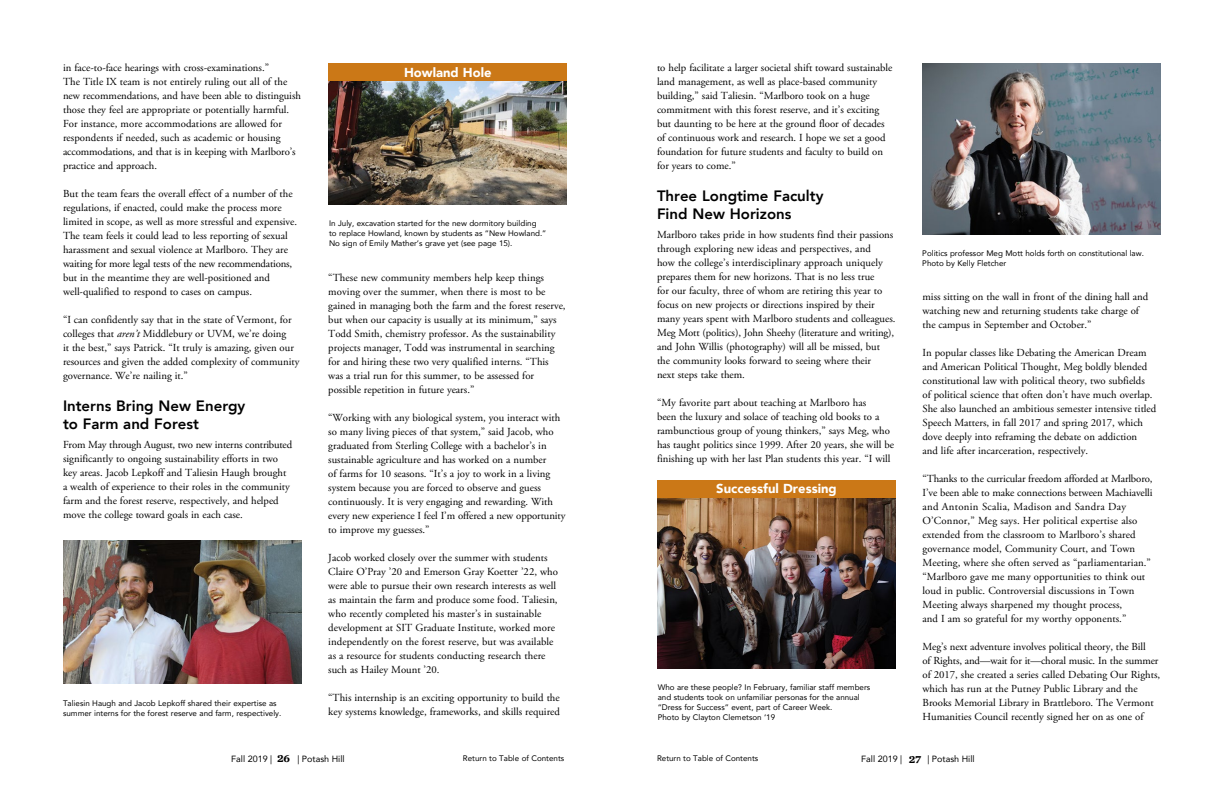
<style>
.page{position:relative;width:1224px;height:792px;background:#fff}
.page>*{position:absolute;margin:0;border:0;box-sizing:border-box;transform-origin:0 0}
.t1{font:800 15px/18px "Avenir";color:#000}
.t2{font:900 13px "Avenir";color:#fff}
.t3{font:700 11px "Chronicle Text G1";color:#000}
.t4{font:10.8px/14px "Adobe Garamond Pro";color:#000}
.t5{font:9px "Avenir";color:#000}
.t6{font:8px/10px "Avenir";color:#000}
.s1{font-style:italic}
</style>
<div class="page">
<img style="left:328px;top:81px;width:238px;height:123px">
<div style="left:328px;top:63px;width:239px;height:18px;background:#cb7817"></div>
<img style="left:63px;top:540px;width:239px;height:144px">
<img style="left:922px;top:63px;width:239px;height:171px">
<img style="left:657px;top:498px;width:238px;height:170px">
<div style="left:657px;top:480px;width:238px;height:18px;background:#cb7817"></div>
<p class="t4" style="left:63px;top:61px;width:240px">in face-to-face hearings with cross-examinations.”<br>The Title IX team is not entirely ruling out all of the new recommendations, and have been able to distinguish those they feel are appropriate or potentially harmful.<br>For instance, more accommodations are allowed for respondents if needed, such as academic or housing accommodations, and that is in keeping with Marlboro’s practice and approach.</p>
<p class="t4" style="left:63px;top:187px;width:236px">But the team fears the overall effect of a number of the regulations, if enacted, could make the process more limited in scope, as well as more stressful and expensive.<br>The team feels it could lead to less reporting of sexual harassment and sexual violence at Marlboro. They are waiting for more legal tests of the new recommendations, but in the meantime they are well-positioned and well-qualified to respond to cases on campus.</p>
<p class="t4" style="left:63px;top:313px;width:238px">“I can confidently say that in the state of Vermont, for colleges that <span class="s1">aren’t</span> Middlebury or UVM, we’re doing<br>it the best,” says Patrick. “It truly is amazing, given our resources and given the added complexity of community governance. We’re nailing it.”</p>
<h1 class="t1" style="left:63px;top:397px;width:184px">Interns Bring New Energy to Farm and Forest</h1>
<p class="t4" style="left:63px;top:438px;width:231px">From May through August, two new interns contributed significantly to ongoing sustainability efforts in two key areas. Jacob Lepkoff and Taliesin Haugh brought a wealth of experience to their roles in the community farm and the forest reserve, respectively, and helped move the college toward goals in each case.</p>
<p class="t6" style="left:63px;top:698px;width:220px">Taliesin Haugh and Jacob Lepkoff shared their expertise as summer interns for the forest reserve and farm, respectively.</p>
<p class="t2" style="left:404px;top:61px;width:89px">Howland Hole</p>
<p class="t6" style="left:329px;top:218px;width:219px">In July, excavation started for the new dormitory building<br>to replace Howland, known by students as “New Howland.”<br>No sign of Emily Mather’s grave yet (see page 15).</p>
<p class="t4" style="left:328px;top:271px;width:239px">“These new community members help keep things moving over the summer, when there is most to be gained in managing both the farm and the forest reserve, but when our capacity is usually at its minimum,” says Todd Smith, chemistry professor. As the sustainability projects manager, Todd was instrumental in searching for and hiring these two very qualified interns. “This was a trial run for this summer, to be assessed for possible repetition in future years.”</p>
<p class="t4" style="left:328px;top:411px;width:239px">“Working with any biological system, you interact with so many living pieces of that system,” said Jacob, who graduated from Sterling College with a bachelor’s in sustainable agriculture and has worked on a number<br>of farms for 10 seasons. “It’s a joy to work in a living system because you are forced to observe and guess continuously. It is very engaging and rewarding. With every new experience I feel I’m offered a new opportunity to improve my guesses.”</p>
<p class="t4" style="left:328px;top:551px;width:231px">Jacob worked closely over the summer with students Claire O’Pray ’20 and Emerson Gray Koetter ’22, who were able to pursue their own research interests as well as maintain the farm and produce some food. Taliesin, who recently completed his master’s in sustainable development at SIT Graduate Institute, worked more independently on the forest reserve, but was available as a resource for students conducting research there such as Hailey Mount ’20.</p>
<p class="t4" style="left:328px;top:691px;width:233px">“This internship is an exciting opportunity to build the key systems knowledge, frameworks, and skills required</p>
<p class="t4" style="left:657px;top:61px;width:237px">to help facilitate a larger societal shift toward sustainable land management, as well as place-based community building,” said Taliesin. “Marlboro took on a huge commitment with this forest reserve, and it’s exciting but daunting to be here at the ground floor of decades of continuous work and research. I hope we set a good foundation for future students and faculty to build on for years to come.”</p>
<h1 class="t1" style="left:657px;top:187px;width:168px">Three Longtime Faculty<br>Find New Horizons</h1>
<p class="t4" style="left:657px;top:228px;width:240px">Marlboro takes pride in how students find their passions through exploring new ideas and perspectives, and<br>how the college’s interdisciplinary approach uniquely prepares them for new horizons. That is no less true<br>for our faculty, three of whom are retiring this year to focus on new projects or directions inspired by their many years spent with Marlboro students and colleagues.<br>Meg Mott (politics), John Sheehy (literature and writing), and John Willis (photography) will all be missed, but the community looks forward to seeing where their<br>next steps take them.</p>
<p class="t4" style="left:657px;top:396px;width:239px">“My favorite part about teaching at Marlboro has<br>been the luxury and solace of teaching old books to a rambunctious group of young thinkers,” says Meg, who has taught politics since 1999. After 20 years, she will be finishing up with her last Plan students this year. “I will</p>
<p class="t2" style="left:716px;top:477px;width:122px">Successful Dressing</p>
<p class="t6" style="left:658px;top:682px;width:214px">Who are these people? In February, familiar staff members and students took on unfamiliar personas for the annual “Dress for Success” event, part of Career Week.<br>Photo by Clayton Clemetson ‘19</p>
<p class="t6" style="left:922px;top:248px;width:223px">Politics professor Meg Mott holds forth on constitutional law.<br>Photo by Kelly Fletcher</p>
<p class="t4" style="left:923px;top:290px;width:227px">miss sitting on the wall in front of the dining hall and watching new and returning students take charge of the campus in September and October.”</p>
<p class="t4" style="left:923px;top:346px;width:235px">In popular classes like Debating the American Dream and American Political Thought, Meg boldly blended constitutional law with political theory, two subfields<br>of political science that often don’t have much overlap.<br>She also launched an ambitious semester intensive titled Speech Matters, in fall 2017 and spring 2017, which dove deeply into reframing the debate on addiction<br>and life after incarceration, respectively.</p>
<p class="t4" style="left:923px;top:472px;width:232px">“Thanks to the curricular freedom afforded at Marlboro, I’ve been able to make connections between Machiavelli and Antonin Scalia, Madison and Sandra Day O’Connor,” Meg says. Her political expertise also extended from the classroom to Marlboro’s shared governance model, Community Court, and Town Meeting, where she often served as “parliamentarian.” “Marlboro gave me many opportunities to think out loud in public. Controversial discussions in Town Meeting always sharpened my thought process,<br>and I am so grateful for my worthy opponents.”</p>
<p class="t4" style="left:923px;top:640px;width:239px">Meg’s next adventure involves political theory, the Bill<br>of Rights, and—wait for it—choral music. In the summer of 2017, she created a series called Debating Our Rights, which has run at the Putney Public Library and the Brooks Memorial Library in Brattleboro. The Vermont Humanities Council recently signed her on as one of</p>
<p class="t3" style="left:277px;top:749px;width:15px">26</p>
<p class="t5" style="left:231px;top:752px;width:43px">Fall 2019 |</p>
<p class="t5" style="left:297px;top:752px;width:49px">| Potash Hill</p>
<p class="t6" style="left:463px;top:753px;width:103px">Return to Table of Contents</p>
<p class="t6" style="left:657px;top:753px;width:103px">Return to Table of Contents</p>
<p class="t5" style="left:861px;top:752px;width:43px">Fall 2019 |</p>
<p class="t5" style="left:927px;top:752px;width:49px">| Potash Hill</p>
<p class="t3" style="left:909px;top:750px;width:14px">27</p>
</div>
